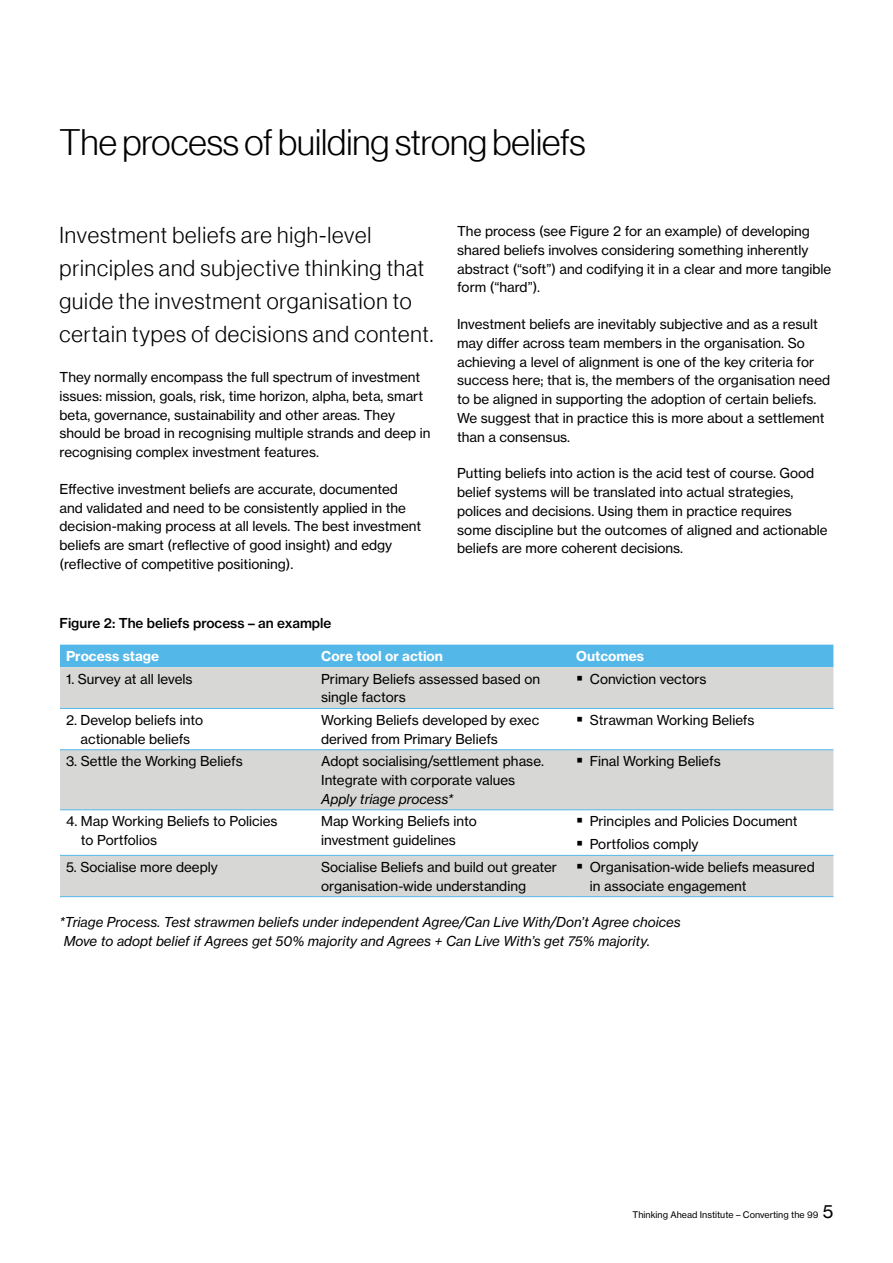
<style>
.page{position:relative;width:893px;height:1263px;background:#fff}
.page>*{position:absolute;margin:0;border:0;box-sizing:border-box;transform-origin:0 0}
.t1{font:36px "N Haas Grotesk DS Pro 45 Lt";color:#000}
.t2{font:22.5px/33px "N Haas Grotesk DS Pro 45 Lt";letter-spacing:.04em;color:#000}
.t3{font:13.5px/18.8px "N Haas Grotesk TX Std 55 Rg";color:#000}
.t4{font:13.5px/18.8px "N Haas Grotesk TX Std 56 It";color:#000}
.t5{font:13.5px "N Haas Grotesk TX Std 75 Bd";color:#fff}
.t6{font:13.5px "N Haas Grotesk TX Std 65 Md";color:#000}
.t7{font:9px "N Haas Grotesk TX Std 55 Rg";color:#000}
.s1{font-size:18px}
</style>
<div class="page">
<div style="left:60px;top:645px;width:773px;height:22px;background:#53b7e8"></div>
<svg style="left:60px;top:667px;width:773px;height:229px;fill:#d7d8d6"></svg>
<hr style="left:60px;top:896px;width:255px;height:1px;background:#53b7e8">
<hr style="left:315px;top:896px;width:255px;height:1px;background:#53b7e8">
<hr style="left:570px;top:896px;width:263px;height:1px;background:#53b7e8">
<hr style="left:60px;top:708px;width:255px;height:1px;background:#53b7e8">
<hr style="left:315px;top:708px;width:255px;height:1px;background:#53b7e8">
<hr style="left:570px;top:708px;width:263px;height:1px;background:#53b7e8">
<hr style="left:60px;top:749px;width:255px;height:1px;background:#53b7e8">
<hr style="left:315px;top:749px;width:255px;height:1px;background:#53b7e8">
<hr style="left:570px;top:749px;width:263px;height:1px;background:#53b7e8">
<hr style="left:60px;top:809px;width:255px;height:1px;background:#53b7e8">
<hr style="left:315px;top:809px;width:255px;height:1px;background:#53b7e8">
<hr style="left:570px;top:809px;width:263px;height:1px;background:#53b7e8">
<hr style="left:60px;top:855px;width:255px;height:1px;background:#53b7e8">
<hr style="left:315px;top:855px;width:255px;height:1px;background:#53b7e8">
<hr style="left:570px;top:855px;width:263px;height:1px;background:#53b7e8">
<svg style="left:578px;top:676px;width:4px;height:4px"></svg>
<svg style="left:578px;top:717px;width:4px;height:5px"></svg>
<svg style="left:578px;top:758px;width:4px;height:5px"></svg>
<svg style="left:578px;top:818px;width:4px;height:5px"></svg>
<svg style="left:578px;top:841px;width:4px;height:5px"></svg>
<svg style="left:578px;top:864px;width:4px;height:4px"></svg>
<h1 class="t1" style="left:60px;top:122px;width:528px">The process of building strong beliefs</h1>
<h2 class="t2" style="left:60px;top:219px;width:375px">Investment beliefs are high-level principles and subjective thinking that guide the investment organisation to certain types of decisions and content.</h2>
<p class="t3" style="left:60px;top:368px;width:372px">They normally encompass the full spectrum of investment issues: mission, goals, risk, time horizon, alpha, beta, smart beta, governance, sustainability and other areas. They should be broad in recognising multiple strands and deep in recognising complex investment features.</p>
<p class="t3" style="left:60px;top:479px;width:363px">Effective investment beliefs are accurate, documented and validated and need to be consistently applied in the decision-making process at all levels. The best investment beliefs are smart (reflective of good insight) and edgy (reflective of competitive positioning).</p>
<p class="t6" style="left:60px;top:615px;width:273px">Figure 2: The beliefs process – an example</p>
<p class="t3" style="left:457px;top:222px;width:376px">The process (see Figure 2 for an example) of developing shared beliefs involves considering something inherently abstract (“soft”) and codifying it in a clear and more tangible form (“hard”).</p>
<p class="t3" style="left:457px;top:315px;width:375px">Investment beliefs are inevitably subjective and as a result may differ across team members in the organisation. So achieving a level of alignment is one of the key criteria for success here; that is, the members of the organisation need to be aligned in supporting the adoption of certain beliefs.<br>We suggest that in practice this is more about a settlement than a consensus.</p>
<p class="t3" style="left:457px;top:464px;width:372px">Putting beliefs into action is the acid test of course. Good belief systems will be translated into actual strategies, polices and decisions. Using them in practice requires some discipline but the outcomes of aligned and actionable beliefs are more coherent decisions.</p>
<p class="t5" style="left:66px;top:648px;width:95px">Process stage</p>
<p class="t5" style="left:321px;top:648px;width:123px">Core tool or action</p>
<p class="t5" style="left:576px;top:648px;width:69px">Outcomes</p>
<p class="t3" style="left:66px;top:669px;width:128px">1. Survey at all levels</p>
<p class="t3" style="left:321px;top:669px;width:220px">Primary Beliefs assessed based on single factors</p>
<p class="t3" style="left:590px;top:669px;width:118px">Conviction vectors</p>
<p class="t3" style="left:66px;top:711px;width:139px;text-align:center">2. Develop beliefs into actionable beliefs</p>
<p class="t3" style="left:321px;top:711px;width:220px">Working Beliefs developed by exec derived from Primary Beliefs</p>
<p class="t3" style="left:590px;top:711px;width:166px">Strawman Working Beliefs</p>
<p class="t3" style="left:66px;top:752px;width:178px">3. Settle the Working Beliefs</p>
<p class="t3" style="left:321px;top:752px;width:224px">Adopt socialising/settlement phase.<br>Integrate with corporate values</p>
<p class="t4" style="left:321px;top:789px;width:134px">Apply triage process*</p>
<p class="t3" style="left:590px;top:752px;width:132px">Final Working Beliefs</p>
<p class="t3" style="left:81px;top:812px;width:198px;text-indent:-15px">4. Map Working Beliefs to Policies to Portfolios</p>
<p class="t3" style="left:321px;top:812px;width:157px">Map Working Beliefs into investment guidelines</p>
<p class="t3" style="left:590px;top:810px;width:209px;line-height:23px">Principles and Policies Document<br>Portfolios comply</p>
<p class="t3" style="left:66px;top:857px;width:153px">5. Socialise more deeply</p>
<p class="t3" style="left:321px;top:857px;width:237px">Socialise Beliefs and build out greater organisation-wide understanding</p>
<p class="t3" style="left:590px;top:857px;width:226px">Organisation-wide beliefs measured in associate engagement</p>
<p class="t4" style="left:64px;top:913px;width:619px;text-indent:-4px">*Triage Process. Test strawmen beliefs under independent Agree/Can Live With/Don’t Agree choices<br>Move to adopt belief if Agrees get 50% majority and Agrees + Can Live With’s get 75% majority.</p>
<p class="t7" style="left:633px;top:1209px;width:202px">Thinking Ahead Institute – Converting the 99 <span class="s1">5</span></p>
</div>
